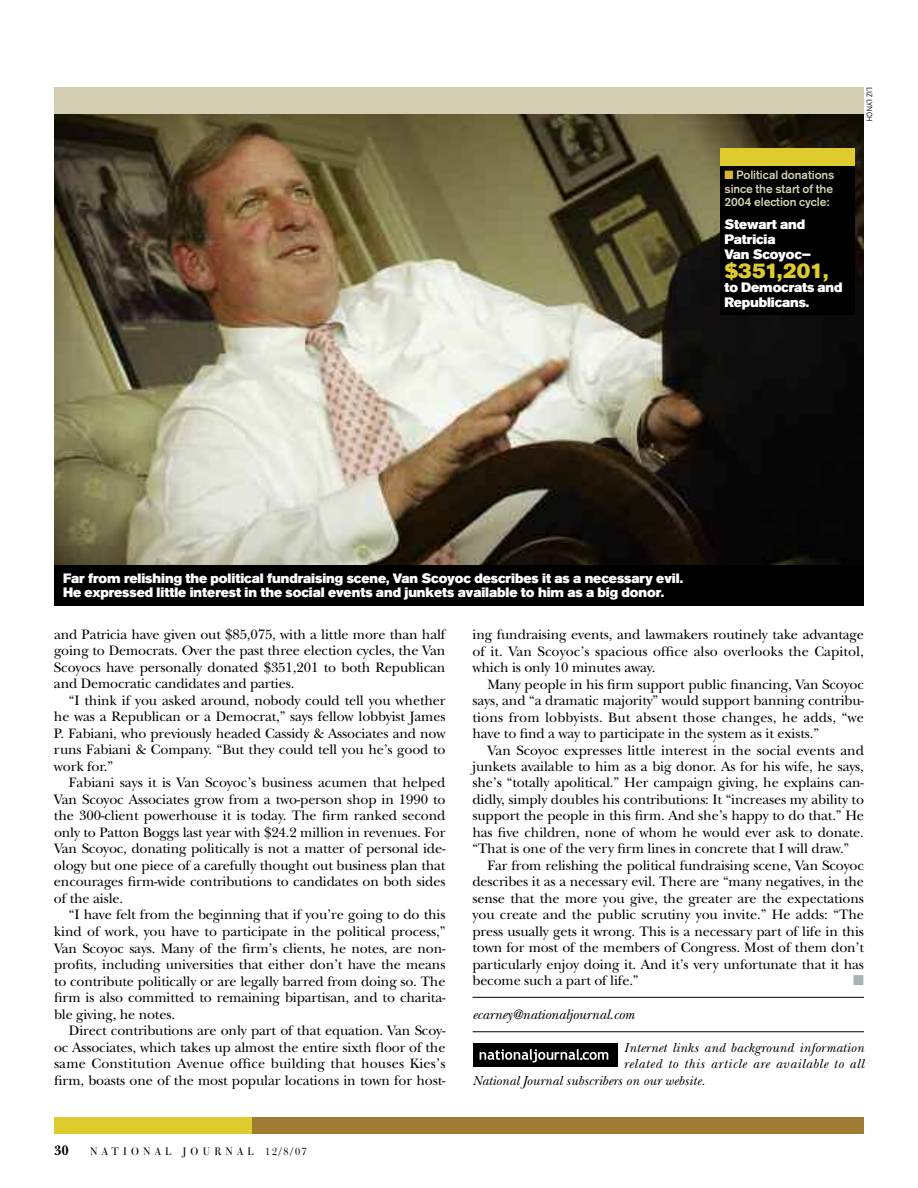
<style>
.page{position:relative;width:918px;height:1188px;background:#fff}
.page>*{position:absolute;margin:0;border:0;box-sizing:border-box;transform-origin:0 0}
.t1{font:21px "Akzidenz Grotesk BE Super";letter-spacing:-.015em;color:#decb2d}
.t2{font:14.25px/16.5px "New Baskerville";letter-spacing:-.01em;color:#000;text-align:justify}
.t3{font:italic 14.25px "New Baskerville";letter-spacing:-.01em;color:#000}
.t4{font:700 14.25px "New Baskerville";color:#000}
.t5{font:14.25px "Zapf Dingbats";color:#a7b3b3}
.t6{font:13.5px/15px "Akzidenz Grotesk BE Super";letter-spacing:-.005em;color:#fff}
.t7{font:italic 13.5px "New Baskerville";letter-spacing:.015em;color:#000}
.t8{font:italic 13.5px "New Baskerville";letter-spacing:.045em;color:#000}
.t9{font:500 12px/13.6px "Akzidenz Grotesk BE";letter-spacing:-.005em;color:#d4ceb3;text-align:justify}
.t10{font:10.5px "Bulmer BT";letter-spacing:.4em;color:#000}
.t11{font:7.5px "News Gothic BT";letter-spacing:-.005em;color:#000}
.s1{color:#dab434}
</style>
<div class="page">
<hr style="left:472px;top:997px;width:392px;height:1px;background:#000">
<div style="left:54px;top:1118px;width:810px;height:16px;background:#9e7c32"></div>
<img style="left:54px;top:114px;width:810px;height:452px">
<div style="left:54px;top:87px;width:810px;height:27px;background:#d4ceb3"></div>
<div style="left:54px;top:566px;width:810px;height:40px;background:#000"></div>
<div style="left:473px;top:1044px;width:144px;height:23px;background:#000"></div>
<svg style="left:480px;top:1049px;width:128px;height:14px"></svg>
<hr style="left:473px;top:1032px;width:391px;height:1px;background:#000">
<div style="left:720px;top:166px;width:135px;height:149px;background:#000"></div>
<div style="left:720px;top:148px;width:135px;height:18px;background:#decb2d"></div>
<div style="left:54px;top:1118px;width:198px;height:16px;background:#decb2d"></div>
<p class="t9" style="left:724px;top:169px;width:112px"><span class="s1">■</span> Political donations since the start of the 2004 election cycle:</p>
<p class="t6" style="left:724px;top:218px;width:88px">Stewart and<br>Patricia<br>Van Scoyoc—</p>
<h1 class="t1" style="left:724px;top:262px;width:105px">$351,201,</h1>
<p class="t6" style="left:724px;top:281px;width:120px">to Democrats and<br>Republicans.</p>
<p class="t11" style="left:872px;top:87px;width:36px;rotate:90deg">LIZ LYNCH</p>
<p class="t6" style="left:63px;top:573px;width:622px;line-height:13.5px">Far from relishing the political fundraising scene, Van Scoyoc describes it as a necessary evil.<br>He expressed little interest in the social events and junkets available to him as a big donor.</p>
<p class="t2" style="left:54px;top:628px;width:393px">and Patricia have given out $85,075, with a little more than half going to Democrats. Over the past three election cycles, the Van Scoyocs have personally donated $351,201 to both Republican and Democratic candidates and parties.</p>
<p class="t2" style="left:54px;top:694px;width:393px;text-indent:15px">“I think if you asked around, nobody could tell you whether he was a Republican or a Democrat,” says fellow lobbyist James P. Fabiani, who previously headed Cassidy &amp; Associates and now runs Fabiani &amp; Company. “But they could tell you he’s good to work for.”</p>
<p class="t2" style="left:54px;top:777px;width:393px;text-indent:15px">Fabiani says it is Van Scoyoc’s business acumen that helped Van Scoyoc Associates grow from a two-person shop in 1990 to the 300-client powerhouse it is today. The firm ranked second only to Patton Boggs last year with $24.2 million in revenues. For Van Scoyoc, donating politically is not a matter of personal ide&shy;ology but one piece of a carefully thought out business plan that encourages firm-wide contributions to candidates on both sides of the aisle.</p>
<p class="t2" style="left:54px;top:909px;width:393px;text-indent:15px">“I have felt from the beginning that if you’re going to do this kind of work, you have to participate in the political process,” Van Scoyoc says. Many of the firm’s clients, he notes, are non&shy;profits, including universities that either don’t have the means to contribute politically or are legally barred from doing so. The firm is also committed to remaining bipartisan, and to charita&shy;ble giving, he notes.</p>
<p class="t2" style="left:54px;top:1024px;width:393px;text-indent:15px">Direct contributions are only part of that equation. Van Scoy&shy;oc Associates, which takes up almost the entire sixth floor of the same Constitution Avenue office building that houses Kies’s firm, boasts one of the most popular locations in town for host-</p>
<p class="t4" style="left:54px;top:1142px;width:16px">30</p>
<p class="t10" style="left:90px;top:1147px;width:218px">NATIONAL JOURNAL 12/8/07</p>
<p class="t2" style="left:473px;top:628px;width:393px">ing fundraising events, and lawmakers routinely take advantage of it. Van Scoyoc’s spacious office also overlooks the Capitol, which is only 10 minutes away.</p>
<p class="t2" style="left:473px;top:678px;width:393px;text-indent:15px">Many people in his firm support public financing, Van Scoyoc says, and “a dramatic majority” would support banning contribu&shy;tions from lobbyists. But absent those changes, he adds, “we have to find a way to participate in the system as it exists.”</p>
<p class="t2" style="left:473px;top:744px;width:393px;text-indent:15px">Van Scoyoc expresses little interest in the social events and junkets available to him as a big donor. As for his wife, he says, she’s “totally apolitical.” Her campaign giving, he explains can&shy;didly, simply doubles his contributions: It “increases my ability to support the people in this firm. And she’s happy to do that.” He has five children, none of whom he would ever ask to donate. “That is one of the very firm lines in concrete that I will draw.”</p>
<p class="t2" style="left:473px;top:859px;width:393px;text-indent:15px">Far from relishing the political fundraising scene, Van Scoyoc describes it as a necessary evil. There are “many negatives, in the sense that the more you give, the greater are the expectations you create and the public scrutiny you invite.” He adds: “The press usually gets it wrong. This is a necessary part of life in this town for most of the members of Congress. Most of them don’t particularly enjoy doing it. And it’s very unfortunate that it has become such a part of life.”</p>
<p class="t5" style="left:853px;top:972px;width:12px">■</p>
<p class="t3" style="left:472px;top:1009px;width:164px">ecarney@nationaljournal.com</p>
<p class="t7" style="left:624px;top:1042px;width:242px">Internet links and background information</p>
<p class="t8" style="left:623px;top:1059px;width:242px">related to this article are available to all</p>
<p class="t7" style="left:473px;top:1075px;width:234px">National Journal subscribers on our website.</p>
</div>
